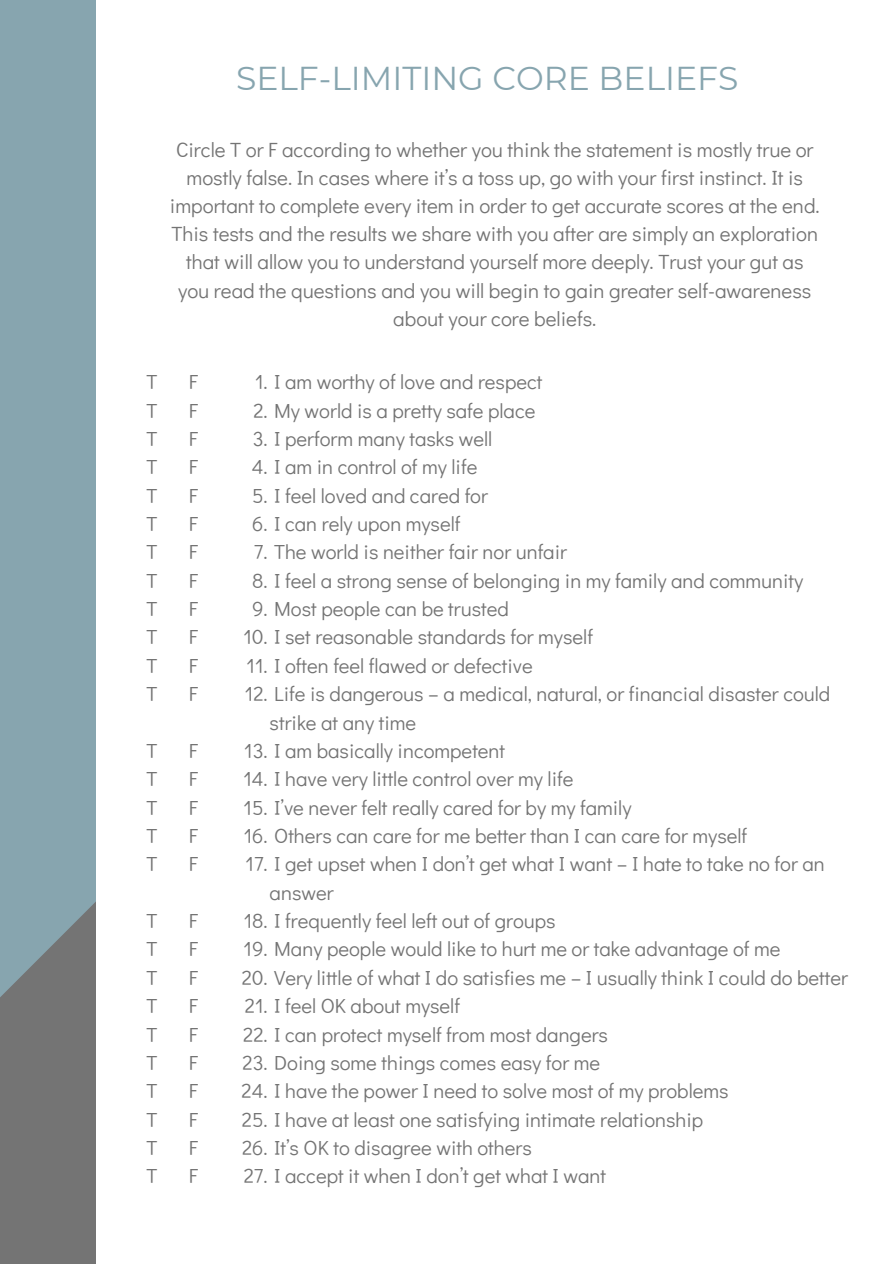
<style>
.page{position:relative;width:894px;height:1264px;background:#fff}
.page>*{position:absolute;margin:0;border:0;box-sizing:border-box;transform-origin:0 0}
.t1{font:33px "Montserrat";color:#87a5af}
.t2{font:20.55px/28.2px "Didact Gothic";color:#747474;text-align:center}
.t3{font:20.4px/28.3px "Didact Gothic";color:#747474}
</style>
<div class="page">
<div style="left:0;top:0;width:893px;height:1263px;background:#87a5af"></div>
<svg style="left:0;top:321px;width:97px;height:942px"></svg>
<div style="left:97px;top:0;width:796px;height:1263px;background:#fff"></div>
<h1 class="t1" style="left:236px;top:55px;width:504px">SELF-LIMITING CORE BELIEFS</h1>
<p class="t2" style="left:170px;top:133px;width:651px">Circle T or F according to whether you think the statement is mostly true or mostly false. In cases where it’s a toss up, go with your first instinct. It is important to complete every item in order to get accurate scores at the end.<br>This tests and the results we share with you after are simply an exploration that will allow you to understand yourself more deeply. Trust your gut as you read the questions and you will begin to gain greater self-awareness about your core beliefs.</p>
<p class="t3" style="left:146px;top:366px;width:12px">T</p>
<p class="t3" style="left:189px;top:366px;width:11px">F</p>
<p class="t3" style="left:146px;top:394px;width:12px">T</p>
<p class="t3" style="left:189px;top:394px;width:11px">F</p>
<p class="t3" style="left:146px;top:423px;width:12px">T</p>
<p class="t3" style="left:189px;top:423px;width:11px">F</p>
<p class="t3" style="left:146px;top:451px;width:12px">T</p>
<p class="t3" style="left:189px;top:451px;width:11px">F</p>
<p class="t3" style="left:146px;top:479px;width:12px">T</p>
<p class="t3" style="left:189px;top:479px;width:11px">F</p>
<p class="t3" style="left:146px;top:508px;width:12px">T</p>
<p class="t3" style="left:189px;top:508px;width:11px">F</p>
<p class="t3" style="left:146px;top:536px;width:12px">T</p>
<p class="t3" style="left:189px;top:536px;width:11px">F</p>
<p class="t3" style="left:146px;top:565px;width:12px">T</p>
<p class="t3" style="left:189px;top:565px;width:11px">F</p>
<p class="t3" style="left:146px;top:593px;width:12px">T</p>
<p class="t3" style="left:189px;top:593px;width:11px">F</p>
<p class="t3" style="left:146px;top:621px;width:12px">T</p>
<p class="t3" style="left:189px;top:621px;width:11px">F</p>
<p class="t3" style="left:146px;top:650px;width:12px">T</p>
<p class="t3" style="left:189px;top:650px;width:11px">F</p>
<p class="t3" style="left:146px;top:678px;width:12px">T</p>
<p class="t3" style="left:189px;top:678px;width:11px">F</p>
<p class="t3" style="left:146px;top:735px;width:12px">T</p>
<p class="t3" style="left:189px;top:735px;width:11px">F</p>
<p class="t3" style="left:146px;top:763px;width:12px">T</p>
<p class="t3" style="left:189px;top:763px;width:11px">F</p>
<p class="t3" style="left:146px;top:791px;width:12px">T</p>
<p class="t3" style="left:189px;top:791px;width:11px">F</p>
<p class="t3" style="left:146px;top:820px;width:12px">T</p>
<p class="t3" style="left:189px;top:820px;width:11px">F</p>
<p class="t3" style="left:146px;top:848px;width:12px">T</p>
<p class="t3" style="left:189px;top:848px;width:11px">F</p>
<p class="t3" style="left:146px;top:905px;width:12px">T</p>
<p class="t3" style="left:189px;top:905px;width:11px">F</p>
<p class="t3" style="left:146px;top:933px;width:12px">T</p>
<p class="t3" style="left:189px;top:933px;width:11px">F</p>
<p class="t3" style="left:146px;top:961px;width:12px">T</p>
<p class="t3" style="left:189px;top:961px;width:11px">F</p>
<p class="t3" style="left:146px;top:990px;width:12px">T</p>
<p class="t3" style="left:189px;top:990px;width:11px">F</p>
<p class="t3" style="left:146px;top:1018px;width:12px">T</p>
<p class="t3" style="left:189px;top:1018px;width:11px">F</p>
<p class="t3" style="left:146px;top:1046px;width:12px">T</p>
<p class="t3" style="left:189px;top:1046px;width:11px">F</p>
<p class="t3" style="left:146px;top:1075px;width:12px">T</p>
<p class="t3" style="left:189px;top:1075px;width:11px">F</p>
<p class="t3" style="left:146px;top:1103px;width:12px">T</p>
<p class="t3" style="left:189px;top:1103px;width:11px">F</p>
<p class="t3" style="left:146px;top:1131px;width:12px">T</p>
<p class="t3" style="left:189px;top:1131px;width:11px">F</p>
<p class="t3" style="left:146px;top:1160px;width:12px">T</p>
<p class="t3" style="left:189px;top:1160px;width:11px">F</p>
<p class="t3" style="left:255px;top:366px;width:289px">1. I am worthy of love and respect</p>
<p class="t3" style="left:253px;top:394px;width:283px">2. My world is a pretty safe place</p>
<p class="t3" style="left:252px;top:423px;width:241px">3. I perform many tasks well</p>
<p class="t3" style="left:252px;top:451px;width:227px">4. I am in control of my life</p>
<p class="t3" style="left:252px;top:479px;width:237px">5. I feel loved and cared for</p>
<p class="t3" style="left:252px;top:508px;width:210px">6. I can rely upon myself</p>
<p class="t3" style="left:254px;top:536px;width:314px">7. The world is neither fair nor unfair</p>
<p class="t3" style="left:252px;top:565px;width:552px">8. I feel a strong sense of belonging in my family and community</p>
<p class="t3" style="left:252px;top:593px;width:258px">9. Most people can be trusted</p>
<p class="t3" style="left:243px;top:621px;width:351px">10. I set reasonable standards for myself</p>
<p class="t3" style="left:246px;top:650px;width:287px">11. I often feel flawed or defective</p>
<p class="t3" style="left:269px;top:678px;width:562px;text-indent:-25px">12. Life is dangerous – a medical, natural, or financial disaster could strike at any time</p>
<p class="t3" style="left:244px;top:735px;width:262px">13. I am basically incompetent</p>
<p class="t3" style="left:243px;top:763px;width:331px">14. I have very little control over my life</p>
<p class="t3" style="left:243px;top:791px;width:389px">15. I’ve never felt really cared for by my family</p>
<p class="t3" style="left:244px;top:820px;width:504px">16. Others can care for me better than I can care for myself</p>
<p class="t3" style="left:269px;top:848px;width:556px;text-indent:-24px">17. I get upset when I don’t get what I want – I hate to take no for an answer</p>
<p class="t3" style="left:244px;top:905px;width:313px">18. I frequently feel left out of groups</p>
<p class="t3" style="left:243px;top:933px;width:538px">19. Many people would like to hurt me or take advantage of me</p>
<p class="t3" style="left:242px;top:961px;width:607px">20. Very little of what I do satisfies me – I usually think I could do better</p>
<p class="t3" style="left:245px;top:990px;width:216px">21. I feel OK about myself</p>
<p class="t3" style="left:243px;top:1018px;width:366px">22. I can protect myself from most dangers</p>
<p class="t3" style="left:242px;top:1046px;width:359px">23. Doing some things comes easy for me</p>
<p class="t3" style="left:241px;top:1075px;width:488px">24. I have the power I need to solve most of my problems</p>
<p class="t3" style="left:242px;top:1103px;width:462px">25. I have at least one satisfying intimate relationship</p>
<p class="t3" style="left:242px;top:1131px;width:291px">26. It’s OK to disagree with others</p>
<p class="t3" style="left:244px;top:1160px;width:364px">27. I accept it when I don’t get what I want</p>
</div>
